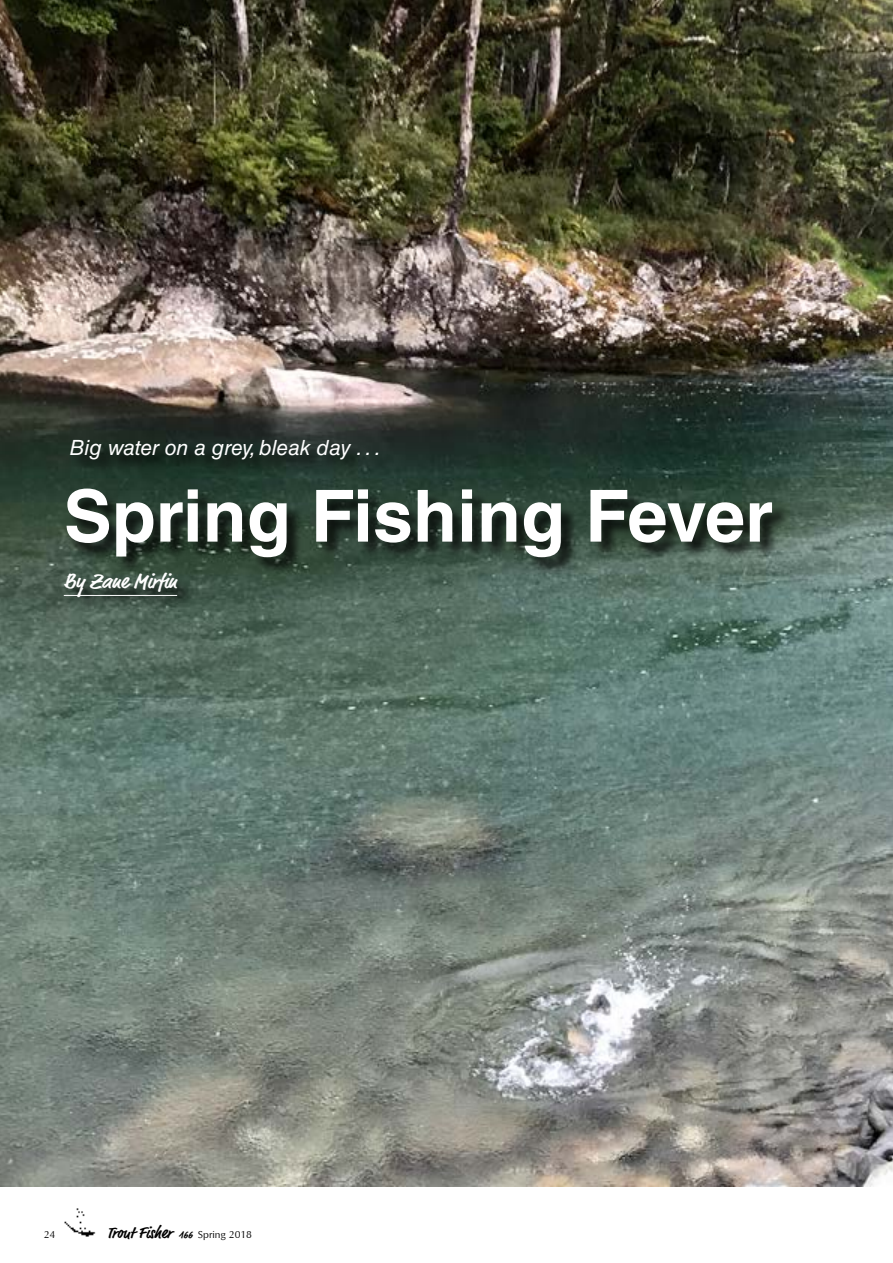
<style>
.page{position:relative;width:893px;height:1263px;background:#fff}
.page>*{position:absolute;margin:0;border:0;box-sizing:border-box;transform-origin:0 0}
.t1{font:700 72px "Helvetica LT Std";color:#fff}
.t2{font:italic 21px "Helvetica LT Std";color:#fff}
.t3{font:700 21px "Market Offc";color:#fff}
.t4{font:700 16.5px "Market Offc";color:#000}
.t5{font:10.5px "Optimum";color:#000}
.s1{font-size:10.5px}
.s2{font-family:"Optimum";font-weight:400;font-size:10.5px}
</style>
<div class="page">
<img style="left:64px;top:1208px;width:32px;height:29px">
<img style="left:0;top:0;width:893px;height:1186px">
<div style="left:65px;top:440px;width:724px;height:174px;background:#000;opacity:.75"></div>
<hr style="left:64px;top:595px;width:113px;height:1px;background:#fff">
<p class="t2" style="left:70px;top:436px;width:313px">Big water on a grey, bleak day . . .</p>
<h1 class="t1" style="left:64px;top:472px;width:711px">Spring Fishing Fever</h1>
<p class="t3" style="left:64px;top:569px;width:115px">By Zane Mirfin</p>
<p class="t5" style="left:44px;top:1228px;width:13px">24</p>
<p class="t4" style="left:107px;top:1222px;width:147px">Trout Fisher <span class="s1">166</span> <span class="s2">Spring 2018</span></p>
</div>
